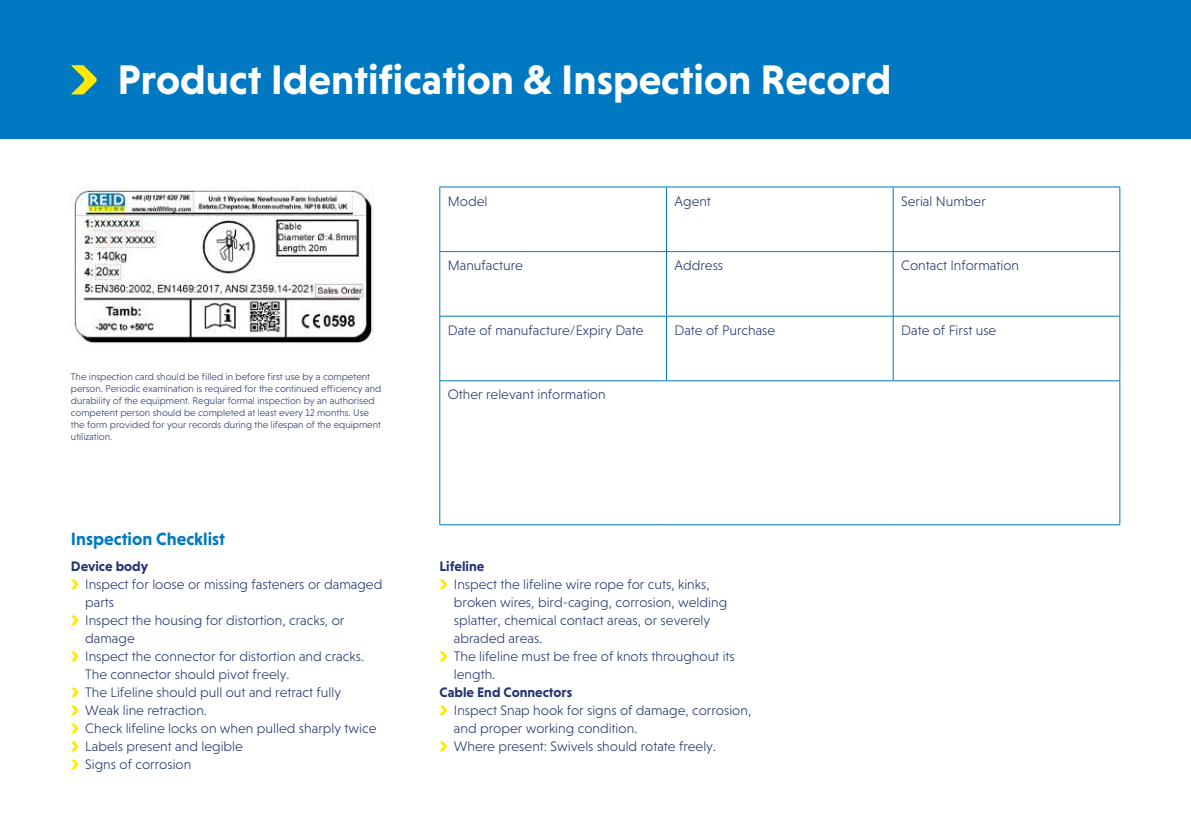
<style>
.page{position:relative;width:1191px;height:840px;background:#fff}
.page>*{position:absolute;margin:0;border:0;box-sizing:border-box;transform-origin:0 0}
.t1{font:700 42px "Niveau Grotesk";color:#fff}
.t2{font:700 18px "Niveau Grotesk";color:#0079c2}
.t3{font:300 14px/18px "Niveau Grotesk";color:#213570}
.t4{font:700 14px "Niveau Grotesk";color:#213570}
.t5{font:300 10px/12px "Niveau Grotesk";color:#213570}
</style>
<div class="page">
<div style="left:0;top:0;width:1191px;height:138px;background:#0079c2"></div>
<hr style="left:439px;top:186px;width:227px;height:1px;background:#0079c2">
<hr style="left:439px;top:187px;width:1px;height:64px;background:#0079c2">
<hr style="left:666px;top:186px;width:227px;height:1px;background:#0079c2">
<hr style="left:666px;top:187px;width:1px;height:64px;background:#0079c2">
<hr style="left:893px;top:186px;width:227px;height:1px;background:#0079c2">
<hr style="left:892px;top:187px;width:1px;height:64px;background:#0079c2">
<hr style="left:1119px;top:187px;width:1px;height:64px;background:#0079c2">
<hr style="left:439px;top:251px;width:227px;height:1px;background:#0079c2">
<hr style="left:439px;top:252px;width:1px;height:64px;background:#0079c2">
<hr style="left:666px;top:251px;width:227px;height:1px;background:#0079c2">
<hr style="left:666px;top:252px;width:1px;height:64px;background:#0079c2">
<hr style="left:893px;top:251px;width:227px;height:1px;background:#0079c2">
<hr style="left:892px;top:252px;width:1px;height:64px;background:#0079c2">
<hr style="left:1119px;top:252px;width:1px;height:64px;background:#0079c2">
<hr style="left:439px;top:316px;width:227px;height:1px;background:#0079c2">
<hr style="left:439px;top:316px;width:1px;height:64px;background:#0079c2">
<hr style="left:666px;top:316px;width:227px;height:1px;background:#0079c2">
<hr style="left:666px;top:316px;width:1px;height:64px;background:#0079c2">
<hr style="left:893px;top:316px;width:227px;height:1px;background:#0079c2">
<hr style="left:892px;top:316px;width:1px;height:64px;background:#0079c2">
<hr style="left:1119px;top:316px;width:1px;height:64px;background:#0079c2">
<hr style="left:439px;top:380px;width:227px;height:1px;background:#0079c2">
<hr style="left:439px;top:381px;width:1px;height:143px;background:#0079c2">
<hr style="left:666px;top:380px;width:227px;height:1px;background:#0079c2">
<hr style="left:893px;top:380px;width:227px;height:1px;background:#0079c2">
<hr style="left:1119px;top:381px;width:1px;height:143px;background:#0079c2">
<hr style="left:439px;top:524px;width:227px;height:1px;background:#0079c2">
<hr style="left:666px;top:524px;width:227px;height:1px;background:#0079c2">
<hr style="left:893px;top:524px;width:227px;height:1px;background:#0079c2">
<svg style="left:71px;top:579px;width:7px;height:9px"></svg>
<svg style="left:71px;top:615px;width:7px;height:9px"></svg>
<svg style="left:71px;top:651px;width:7px;height:9px"></svg>
<svg style="left:71px;top:687px;width:7px;height:9px"></svg>
<svg style="left:71px;top:705px;width:7px;height:9px"></svg>
<svg style="left:71px;top:723px;width:7px;height:9px"></svg>
<svg style="left:71px;top:741px;width:7px;height:9px"></svg>
<svg style="left:71px;top:759px;width:7px;height:9px"></svg>
<svg style="left:439px;top:579px;width:8px;height:9px"></svg>
<svg style="left:439px;top:651px;width:8px;height:9px"></svg>
<svg style="left:439px;top:705px;width:8px;height:9px"></svg>
<svg style="left:439px;top:741px;width:8px;height:9px"></svg>
<svg style="left:71px;top:65px;width:26px;height:29px"></svg>
<img style="left:71px;top:186px;width:302px;height:159px">
<h1 class="t1" style="left:117px;top:55px;width:775px">Product Identification &amp; Inspection Record</h1>
<p class="t3" style="left:448px;top:191px;width:41px">Model</p>
<p class="t3" style="left:674px;top:191px;width:38px">Agent</p>
<p class="t3" style="left:901px;top:191px;width:86px">Serial Number</p>
<p class="t3" style="left:448px;top:256px;width:77px">Manufacture</p>
<p class="t3" style="left:674px;top:256px;width:50px">Address</p>
<p class="t3" style="left:901px;top:256px;width:119px">Contact Information</p>
<p class="t5" style="left:71px;top:370px;width:312px">The inspection card should be filled in before first use by a competent person. Periodic examination is required for the continued efficiency and durability of the equipment. Regular formal inspection by an authorised competent person should be completed at least every 12 months. Use the form provided for your records during the lifespan of the equipment utilization.</p>
<p class="t2" style="left:71px;top:528px;width:156px">Inspection Checklist</p>
<p class="t4" style="left:71px;top:558px;width:79px">Device body</p>
<p class="t3" style="left:85px;top:575px;width:299px">Inspect for loose or missing fasteners or damaged parts<br>Inspect the housing for distortion, cracks, or damage<br>Inspect the connector for distortion and cracks.<br>The connector should pivot freely.<br>The Lifeline should pull out and retract fully<br>Weak line retraction.<br>Check lifeline locks on when pulled sharply twice<br>Labels present and legible<br>Signs of corrosion</p>
<p class="t3" style="left:448px;top:321px;width:197px">Date of manufacture/Expiry Date</p>
<p class="t3" style="left:674px;top:321px;width:102px">Date of Purchase</p>
<p class="t3" style="left:901px;top:321px;width:97px">Date of First use</p>
<p class="t3" style="left:448px;top:385px;width:159px">Other relevant information</p>
<p class="t4" style="left:439px;top:558px;width:46px">Lifeline</p>
<p class="t3" style="left:454px;top:575px;width:282px">Inspect the lifeline wire rope for cuts, kinks, broken wires, bird-caging, corrosion, welding splatter, chemical contact areas, or severely abraded areas.<br>The lifeline must be free of knots throughout its length.</p>
<p class="t4" style="left:439px;top:684px;width:134px">Cable End Connectors</p>
<p class="t3" style="left:454px;top:701px;width:299px">Inspect Snap hook for signs of damage, corrosion, and proper working condition.<br>Where present: Swivels should rotate freely.</p>
</div>
